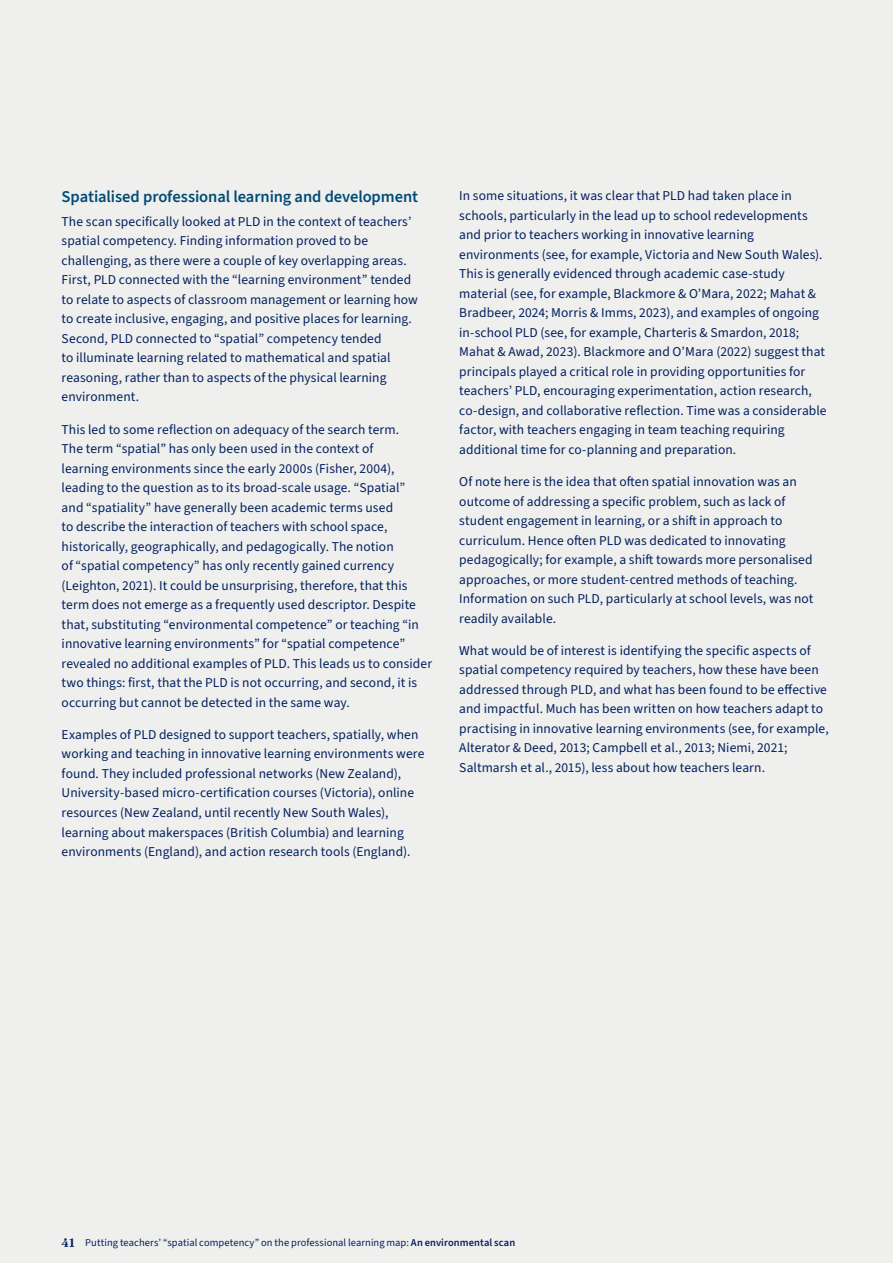
<style>
.page{position:relative;width:893px;height:1263px;background:#efefee}
.page>*{position:absolute;margin:0;border:0;box-sizing:border-box;transform-origin:0 0}
.t1{font:600 16.5px "Source Sans 3";letter-spacing:-.005em;color:#004b76}
.Body_copy{font:13.5px/19.5px "Source Sans 3";letter-spacing:.005em;color:#02205f}
.t2{font:10.5px "Source Sans 3";letter-spacing:.005em;color:#02205f}
.s1{font-family:"Fraunces 9 pt";font-weight:600;font-size:12px}
.s2{font-weight:600}
</style>
<div class="page">
<h3 class="t1" style="left:62px;top:186px;width:358px">Spatialised professional learning and development</h3>
<p class="Body_copy" style="left:62px;top:212px;width:358px">The scan specifically looked at PLD in the context of teachers’ spatial competency. Finding information proved to be challenging, as there were a couple of key overlapping areas.<br>First, PLD connected with the “learning environment” tended to relate to aspects of classroom management or learning how to create inclusive, engaging, and positive places for learning.<br>Second, PLD connected to “spatial” competency tended<br>to illuminate learning related to mathematical and spatial reasoning, rather than to aspects of the physical learning environment.</p>
<p class="Body_copy" style="left:62px;top:420px;width:372px">This led to some reflection on adequacy of the search term.<br>The term “spatial” has only been used in the context of<br>learning environments since the early 2000s (Fisher, 2004), leading to the question as to its broad-scale usage. “Spatial”<br>and “spatiality” have generally been academic terms used<br>to describe the interaction of teachers with school space, historically, geographically, and pedagogically. The notion<br>of “spatial competency” has only recently gained currency (Leighton, 2021). It could be unsurprising, therefore, that this term does not emerge as a frequently used descriptor. Despite that, substituting “environmental competence” or teaching “in innovative learning environments” for “spatial competence” revealed no additional examples of PLD. This leads us to consider two things: first, that the PLD is not occurring, and second, it is occurring but cannot be detected in the same way.</p>
<p class="Body_copy" style="left:62px;top:725px;width:364px">Examples of PLD designed to support teachers, spatially, when working and teaching in innovative learning environments were found. They included professional networks (New Zealand), University-based micro-certification courses (Victoria), online resources (New Zealand, until recently New South Wales), learning about makerspaces (British Columbia) and learning environments (England), and action research tools (England).</p>
<p class="Body_copy" style="left:459px;top:186px;width:369px">In some situations, it was clear that PLD had taken place in schools, particularly in the lead up to school redevelopments and prior to teachers working in innovative learning environments (see, for example, Victoria and New South Wales).<br>This is generally evidenced through academic case-study material (see, for example, Blackmore &amp; O’Mara, 2022; Mahat &amp; Bradbeer, 2024; Morris &amp; Imms, 2023), and examples of ongoing in-school PLD (see, for example, Charteris &amp; Smardon, 2018; Mahat &amp; Awad, 2023). Blackmore and O’Mara (2022) suggest that principals played a critical role in providing opportunities for teachers’ PLD, encouraging experimentation, action research, co-design, and collaborative reflection. Time was a considerable factor, with teachers engaging in team teaching requiring additional time for co-planning and preparation.</p>
<p class="Body_copy" style="left:459px;top:472px;width:356px">Of note here is the idea that often spatial innovation was an outcome of addressing a specific problem, such as lack of student engagement in learning, or a shift in approach to curriculum. Hence often PLD was dedicated to innovating pedagogically; for example, a shift towards more personalised approaches, or more student-centred methods of teaching.<br>Information on such PLD, particularly at school levels, was not readily available.</p>
<p class="Body_copy" style="left:459px;top:641px;width:371px">What would be of interest is identifying the specific aspects of spatial competency required by teachers, how these have been addressed through PLD, and what has been found to be effective and impactful. Much has been written on how teachers adapt to practising in innovative learning environments (see, for example, Alterator &amp; Deed, 2013; Campbell et al., 2013; Niemi, 2021; Saltmarsh et al., 2015), less about how teachers learn.</p>
<p class="t2" style="left:62px;top:1235px;width:455px"><span class="s1">41</span> Putting teachers’ “spatial competency” on the professional learning map: <span class="s2">An environmental scan</span></p>
</div>
